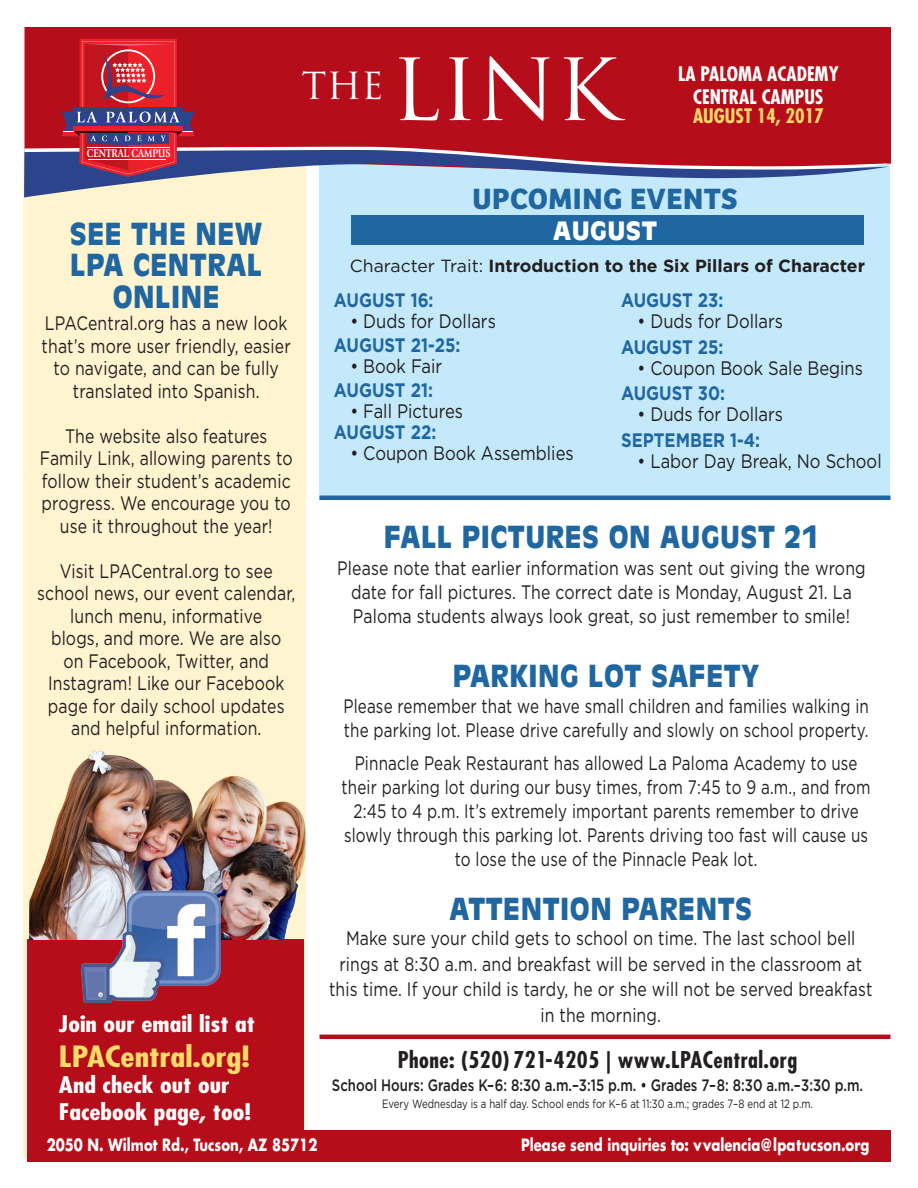
<style>
.page{position:relative;width:918px;height:1188px;background:#fff}
.page>*{position:absolute;margin:0;border:0;box-sizing:border-box;transform-origin:0 0}
.copy{font:83.1px "Trajan";color:#fff}
.copy-2{font:36.3px "Trajan";color:#fff}
.copy-3{font:700 30.45px "Bree";letter-spacing:.02em;color:#2067a2}
.Headers{font:900 30px/31.5px "Antique Olive";letter-spacing:.02em;color:#2067a2;text-align:center;scale:.92 1}
.copy-4{font:900 30px "Antique Olive";letter-spacing:.02em;color:#2067a2;scale:.92 1}
.t1{font:700 condensed 28.5px "Futura";color:#ffdb6a;scale:1.2 1}
.copy-5{font:900 25.05px "Antique Olive";letter-spacing:.02em;color:#fff}
.Headers-2{font:700 condensed 22.5px "Futura";letter-spacing:.02em;color:#231f20}
.t2{font:700 condensed 22.35px "Futura";color:#fff;scale:1.2 1}
.copy-6{font:19.5px/22.5px "Gotham";letter-spacing:.01em;color:#231f20;text-align:center;scale:.81 1}
.copy-7{font:19.5px/24px "Gotham";letter-spacing:.01em;color:#231f20;scale:.78 1}
.copy-8{font:19.5px "Gotham";letter-spacing:.01em;color:#231f20;scale:.85 1}
.copy-9{font:700 19.5px "Gotham";color:#2067a2;scale:.85 1}
.t3{font:700 condensed 19.5px/22.5px "Futura";color:#fff;text-align:center}
.t4{font:700 condensed 19.5px "Futura";color:#ffdb6a}
.copy-10{font:700 17.55px "Gotham";color:#231f20}
.Headers-3{font:700 16.5px "Futura";color:#fff;scale:.8 1}
.copy-11{font:500 16.5px "Gotham";color:#231f20;scale:.8 1}
.copy-12{font:12px "Gotham";color:#231f20;scale:.8 1}
.t5{font:700 11.85px "Giovanni";color:#fff;scale:.81 1}
.s1{font-weight:400}
</style>
<div class="page">
<div style="left:24px;top:162px;width:282px;height:995px;background:#fef4d0"></div>
<div style="left:320px;top:153px;width:570px;height:347px;background:#c3e9fa"></div>
<hr style="left:320px;top:1035px;width:570px;height:4px;background:#b50e1a">
<div style="left:24px;top:27px;width:867px;height:137px;background:#b50e1a"></div>
<svg style="left:24px;top:36px;width:865px;height:161px;background:#ae3a4b"></svg>
<hr style="left:87px;top:147px;width:83px;height:1px;background:#fff">
<hr style="left:89px;top:160px;width:77px;height:1px;background:#fff">
<div style="left:27px;top:940px;width:277px;height:208px;background:#b50e1a"></div>
<img style="left:27px;top:751px;width:279px;height:189px">
<img style="left:81px;top:889px;width:139px;height:113px">
<div style="left:27px;top:1130px;width:863px;height:32px;background:#b50e1a"></div>
<hr style="left:320px;top:496px;width:570px;height:4px;background:#2067a2">
<div style="left:351px;top:215px;width:513px;height:30px;background:#2067a2"></div>
<p class="t5" style="left:87px;top:146px;width:105px">CENTRAL CAMPUS</p>
<p class="copy-2" style="left:302px;top:64px;width:84px">the</p>
<p class="copy" style="left:392px;top:40px;width:229px">Link</p>
<p class="t3" style="left:678px;top:63px;width:162px">LA PALOMA ACADEMY<br>CENTRAL CAMPUS</p>
<p class="t4" style="left:693px;top:103px;width:132px">AUGUST 14, 2017</p>
<p class="Headers" style="left:70px;top:217px;width:211px">SEE THE NEW</p>
<p class="Headers" style="left:70px;top:248px;width:210px">LPA CENTRAL<br>ONLINE</p>
<p class="copy-6" style="left:42px;top:312px;width:309px">LPACentral.org has a new look that’s more user friendly, easier to navigate, and can be fully translated into Spanish.</p>
<p class="copy-6" style="left:40px;top:424px;width:314px">The website also features<br>Family Link, allowing parents to follow their student’s academic progress. We encourage you to use it throughout the year!</p>
<p class="copy-6" style="left:37px;top:559px;width:320px">Visit LPACentral.org to see school news, our event calendar, lunch menu, informative<br>blogs, and more. We are also<br>on Facebook, Twitter, and<br>Instagram! Like our Facebook page for daily school updates and helpful information.</p>
<p class="t2" style="left:59px;top:1010px;width:165px">Join our email list at</p>
<p class="t1" style="left:59px;top:1038px;width:161px">LPACentral.org!</p>
<p class="t2" style="left:59px;top:1071px;width:144px">And check out our</p>
<p class="t2" style="left:59px;top:1097px;width:162px">Facebook page, too!</p>
<p class="copy-3" style="left:472px;top:181px;width:267px">UPCOMING EVENTS</p>
<p class="copy-5" style="left:553px;top:216px;width:105px">AUGUST</p>
<p class="copy-10" style="left:350px;top:256px;width:517px"><span class="s1">Character Trait:</span> Introduction to the Six Pillars of Character</p>
<p class="copy-9" style="left:334px;top:289px;width:119px">AUGUST 16:</p>
<p class="copy-8" style="left:350px;top:310px;width:173px">• Duds for Dollars</p>
<p class="copy-9" style="left:334px;top:334px;width:150px">AUGUST 21-25:</p>
<p class="copy-8" style="left:350px;top:355px;width:110px">• Book Fair</p>
<p class="copy-9" style="left:334px;top:379px;width:118px">AUGUST 21:</p>
<p class="copy-8" style="left:350px;top:400px;width:134px">• Fall Pictures</p>
<p class="copy-9" style="left:334px;top:421px;width:122px">AUGUST 22:</p>
<p class="copy-8" style="left:350px;top:442px;width:264px">• Coupon Book Assemblies</p>
<p class="copy-9" style="left:621px;top:289px;width:122px">AUGUST 23:</p>
<p class="copy-8" style="left:638px;top:310px;width:173px">• Duds for Dollars</p>
<p class="copy-9" style="left:621px;top:335px;width:122px">AUGUST 25:</p>
<p class="copy-8" style="left:638px;top:357px;width:267px">• Coupon Book Sale Begins</p>
<p class="copy-9" style="left:621px;top:382px;width:124px">AUGUST 30:</p>
<p class="copy-8" style="left:638px;top:403px;width:173px">• Duds for Dollars</p>
<p class="copy-9" style="left:621px;top:428px;width:165px">SEPTEMBER 1-4:</p>
<p class="copy-8" style="left:638px;top:450px;width:289px">• Labor Day Break, No School</p>
<p class="copy-4" style="left:384px;top:519px;width:474px">FALL PICTURES ON AUGUST 21</p>
<p class="copy-6" style="left:337px;top:556px;width:654px;line-height:24px">Please note that earlier information was sent out giving the wrong date for fall pictures. The correct date is Monday, August 21. La<br>Paloma students always look great, so just remember to smile!</p>
<p class="Headers" style="left:453px;top:660px;width:335px">PARKING LOT SAFETY</p>
<p class="copy-7" style="left:343px;top:694px;width:675px">Please remember that we have small children and families walking in the parking lot. Please drive carefully and slowly on school property.</p>
<p class="copy-7" style="left:342px;top:751px;width:680px;text-align:center">Pinnacle Peak Restaurant has allowed La Paloma Academy to use their parking lot during our busy times, from 7:45 to 9 a.m., and from 2:45 to 4 p.m. It’s extremely important parents remember to drive slowly through this parking lot. Parents driving too fast will cause us to lose the use of the Pinnacle Peak lot.</p>
<p class="Headers" style="left:449px;top:892px;width:330px">ATTENTION PARENTS</p>
<p class="copy-6" style="left:329px;top:925px;width:672px;line-height:25.5px">Make sure your child gets to school on time. The last school bell rings at 8:30 a.m. and breakfast will be served in the classroom at this time. If your child is tardy, he or she will not be served breakfast in the morning.</p>
<p class="Headers-2" style="left:398px;top:1045px;width:401px">Phone: (520) 721-4205 | www.LPACentral.org</p>
<p class="copy-11" style="left:332px;top:1076px;width:666px">School Hours: Grades K–6: 8:30 a.m.–3:15 p.m. • Grades 7–8: 8:30 a.m.–3:30 p.m.</p>
<p class="copy-12" style="left:382px;top:1097px;width:540px">Every Wednesday is a half day. School ends for K–6 at 11:30 a.m.; grades 7–8 end at 12 p.m.</p>
<p class="Headers-3" style="left:47px;top:1134px;width:340px">2050 N. Wilmot Rd., Tucson, AZ 85712</p>
<p class="Headers-3" style="left:521px;top:1134px;width:437px">Please send inquiries to: vvalencia@ lpatucson.org</p>
</div>
